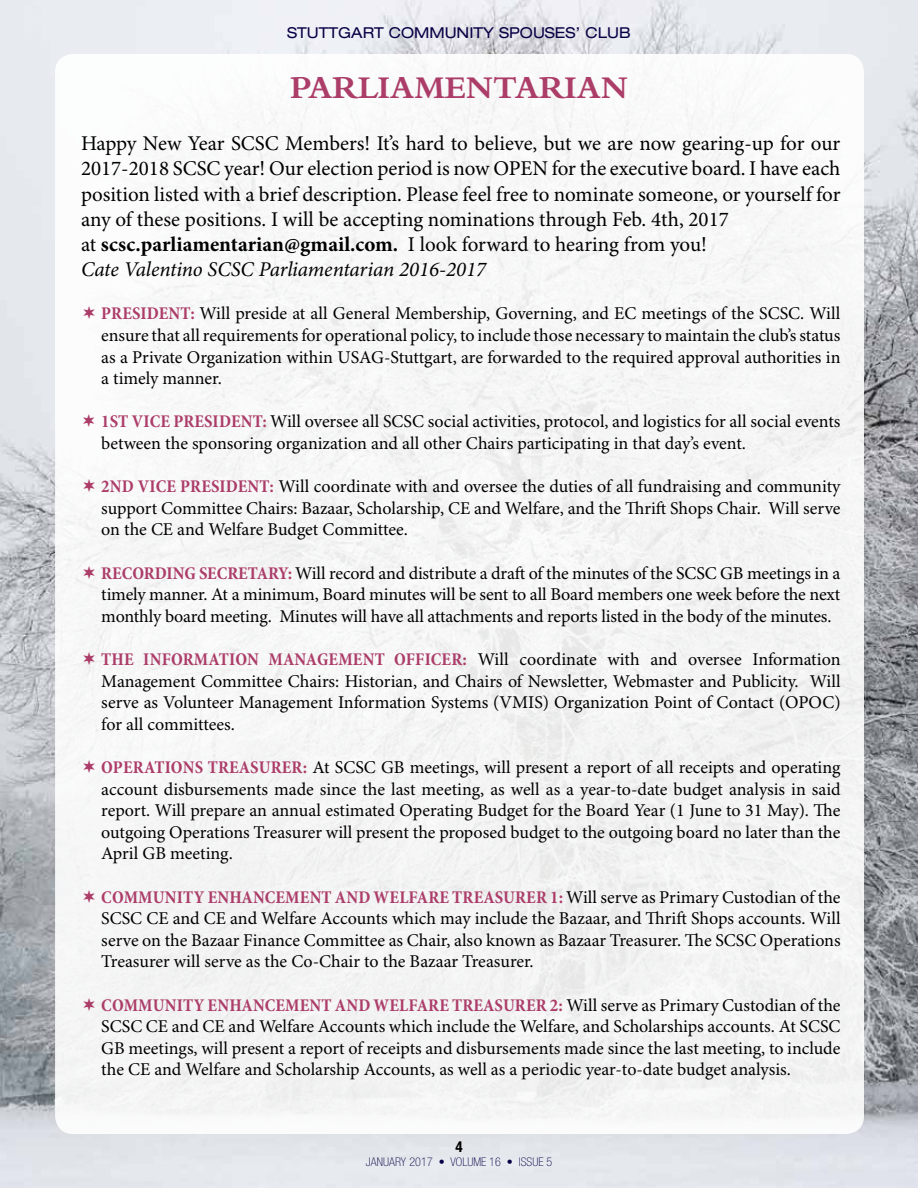
<style>
.page{position:relative;width:918px;height:1188px;background:#fff}
.page>*{position:absolute;margin:0;border:0;box-sizing:border-box;transform-origin:0 0}
.t1{font:700 33px "Bembo Std";color:#ac3d69}
.t2{font:21px/25.2px "Minion Pro";color:#000}
.t3{font:18px/21.6px "Minion Pro";letter-spacing:-.005em;color:#000;text-align:justify}
.t4{font:700 condensed 18px "Minion Pro";letter-spacing:.01em;color:#ac3d69}
.t5{font:expanded 15px "Helvetica Neue LT Std";color:#070045}
.t6{font:700 condensed 15px "Helvetica Neue LT Std";color:#000}
.t7{font:100 condensed 12px "Helvetica Neue LT Std";color:#070045}
.s1{font-weight:700}
.s2{font-style:italic}
.s3{font-weight:700;font-stretch:condensed;color:#ac3d69}
</style>
<div class="page">
<img style="left:0;top:0;width:918px;height:1188px">
<div style="left:55px;top:54px;width:809px;height:1080px;background:#f5f6f6;border-radius:18px"></div>
<p class="t5" style="left:287px;top:24px;width:345px">STUTTGART COMMUNITY SPOUSES’ CLUB</p>
<h1 class="t1" style="left:290px;top:69px;width:339px">PARLIAMENTARIAN</h1>
<p class="t2" style="left:81px;top:132px;width:761px">Happy New Year SCSC Members! It’s hard to believe, but we are now gearing-up for our 2017-2018 SCSC year! Our election period is now OPEN for the executive board. I have each position listed with a brief description. Please feel free to nominate someone, or yourself for any of these positions. I will be accepting nominations through Feb. 4th, 2017<br>at <span class="s1">scsc.parliamentarian@gmail.com.</span> I look forward to hearing from you!<br><span class="s2">Cate Valentino SCSC Parliamentarian 2016-2017</span></p>
<p class="t3" style="left:101px;top:304px;width:741px"><span class="s3">PRESIDENT:</span> Will preside at all General Membership, Governing, and EC meetings of the SCSC. Will ensure that all requirements for operational policy, to include those necessary to maintain the club’s status as a Private Organization within USAG-Stuttgart, are forwarded to the required approval authorities in a timely manner.</p>
<p class="t3" style="left:101px;top:412px;width:741px"><span class="s3">1ST VICE PRESIDENT:</span> Will oversee all SCSC social activities, protocol, and logistics for all social events between the sponsoring organization and all other Chairs participating in that day’s event.</p>
<p class="t3" style="left:101px;top:476px;width:741px"><span class="s3">2ND VICE PRESIDENT:</span> Will coordinate with and oversee the duties of all fundraising and community support Committee Chairs: Bazaar, Scholarship, CE and Welfare, and the Thrift Shops Chair. Will serve on the CE and Welfare Budget Committee.</p>
<p class="t3" style="left:101px;top:563px;width:741px"><span class="s3">RECORDING SECRETARY:</span> Will record and distribute a draft of the minutes of the SCSC GB meetings in a timely manner. At a minimum, Board minutes will be sent to all Board members one week before the next monthly board meeting. Minutes will have all attachments and reports listed in the body of the minutes.</p>
<p class="t4" style="left:101px;top:649px;width:12px">THE</p>
<p class="t4" style="left:143px;top:649px;width:198px">INFORMATION MANAGEME</p>
<p class="t3" style="left:101px;top:649px;width:741px;text-indent:261px"><span class="s3">NT OFFICER:</span> Will coordinate with and oversee Information Management Committee Chairs: Historian, and Chairs of Newsletter, Webmaster and Publicity. Will serve as Volunteer Management Information Systems (VMIS) Organization Point of Contact (OPOC) for all committees.</p>
<p class="t3" style="left:101px;top:757px;width:741px"><span class="s3">OPERATIONS TREASURER:</span> At SCSC GB meetings, will present a report of all receipts and operating account disbursements made since the last meeting, as well as a year-to-date budget analysis in said report. Will prepare an annual estimated Operating Budget for the Board Year (1 June to 31 May). The outgoing Operations Treasurer will present the proposed budget to the outgoing board no later than the April GB meeting.</p>
<p class="t4" style="left:101px;top:886px;width:187px">COMMUNITY ENHANCEME</p>
<p class="t3" style="left:101px;top:887px;width:741px;text-indent:208px"><span class="s3">NT AND WELFARE TREASURER 1:</span> Will serve as Primary Custodian of the SCSC CE and CE and Welfare Accounts which may include the Bazaar, and Thrift Shops accounts. Will serve on the Bazaar Finance Committee as Chair, also known as Bazaar Treasurer. The SCSC Operations Treasurer will serve as the Co-Chair to the Bazaar Treasurer.</p>
<p class="t4" style="left:101px;top:994px;width:187px">COMMUNITY ENHANCEME</p>
<p class="t3" style="left:101px;top:995px;width:741px;text-indent:208px"><span class="s3">NT AND WELFARE TREASURER 2:</span> Will serve as Primary Custodian of the SCSC CE and CE and Welfare Accounts which include the Welfare, and Scholarships accounts. At SCSC GB meetings, will present a report of receipts and disbursements made since the last meeting, to include the CE and Welfare and Scholarship Accounts, as well as a periodic year-to-date budget analysis.</p>
<p class="t6" style="left:455px;top:1137px;width:9px">4</p>
<p class="t7" style="left:366px;top:1155px;width:188px">JANUARY 2017 • VOLUME 16 • ISSUE 5</p>
</div>
